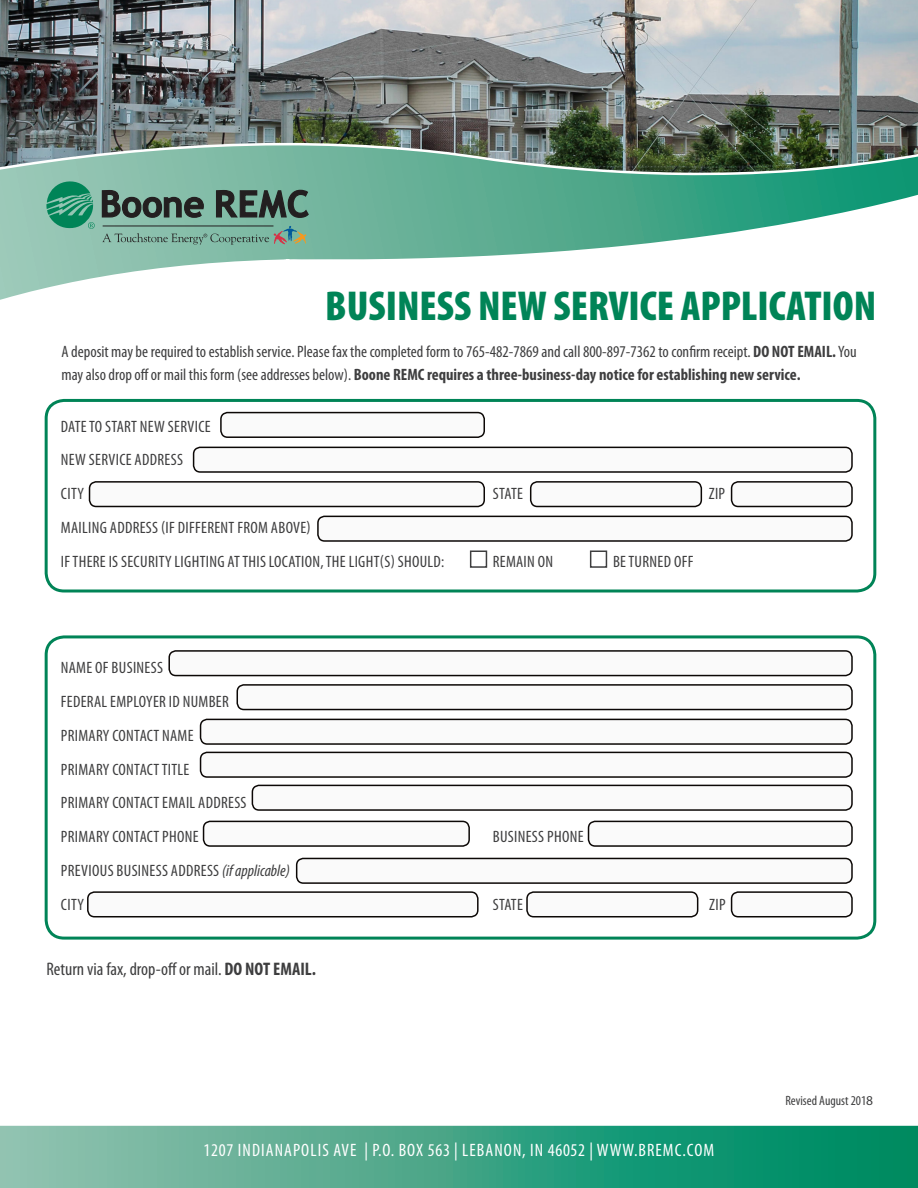
<style>
.page{position:relative;width:918px;height:1188px;background:#fff}
.page>*{position:absolute;margin:0;border:0;box-sizing:border-box;transform-origin:0 0}
.t1{font:900 condensed 42px "Myriad Pro";color:#008457}
.t2{font:condensed 18.15px "Myriad Pro";color:#3e3e3f}
.t3{font:condensed 18px "Myriad Pro";letter-spacing:.06em;color:#fff}
.t4{font:condensed 16.5px "Myriad Pro";letter-spacing:.02em;color:#3e3e3f}
.t5{font:condensed 16.5px/22.5px "Myriad Pro";color:#3e3e3f}
.t6{font:condensed 13.5px "Myriad Pro";color:#3e3e3f}
.s1{font-weight:700}
.s2{font-style:italic}
.s3{font-stretch:normal}
</style>
<div class="page">
<img style="left:0;top:0;width:918px;height:15px">
<svg style="left:0;top:1125px;width:918px;height:63px;background:#42a588"></svg>
<svg style="left:0;top:15px;width:918px;height:477px"></svg>
<svg style="left:46px;top:180px;width:49px;height:49px;background:#40a07f"></svg>
<svg style="left:102px;top:226px;width:204px;height:19px;background:#7eac9a"></svg>
<hr style="left:103px;top:226px;width:170px;height:1px;background:#231f20">
<svg style="left:101px;top:189px;width:104px;height:29px;background:#587369"></svg>
<svg style="left:215px;top:189px;width:95px;height:30px;background:#4e6b60"></svg>
<div style="left:45px;top:399px;width:831px;height:194px;border:3px solid #008457;border-radius:18px"></div>
<div style="left:221px;top:413px;width:263px;height:24px;background:#fafafa;border-radius:7px"></div>
<div style="left:220px;top:412px;width:265px;height:26px;border:2px solid #0c0806;border-radius:7px"></div>
<div style="left:194px;top:447px;width:658px;height:25px;background:#fafafa;border-radius:7px"></div>
<div style="left:193px;top:447px;width:660px;height:26px;border:2px solid #0c0806;border-radius:7px"></div>
<div style="left:90px;top:482px;width:394px;height:24px;background:#fafafa;border-radius:7px"></div>
<div style="left:89px;top:481px;width:396px;height:26px;border:2px solid #0c0806;border-radius:7px"></div>
<div style="left:531px;top:482px;width:170px;height:24px;background:#fafafa;border-radius:7px"></div>
<div style="left:530px;top:481px;width:172px;height:26px;border:2px solid #0c0806;border-radius:7px"></div>
<div style="left:732px;top:482px;width:120px;height:24px;background:#fafafa;border-radius:7px"></div>
<div style="left:731px;top:481px;width:122px;height:26px;border:2px solid #0c0806;border-radius:7px"></div>
<div style="left:318px;top:516px;width:534px;height:25px;background:#fafafa;border-radius:7px"></div>
<div style="left:317px;top:516px;width:536px;height:26px;border:2px solid #0c0806;border-radius:7px"></div>
<div style="left:88px;top:892px;width:390px;height:25px;background:#fafafa;border-radius:7px"></div>
<div style="left:87px;top:891px;width:392px;height:26px;border:2px solid #0c0806;border-radius:7px"></div>
<div style="left:237px;top:685px;width:615px;height:25px;background:#fafafa;border-radius:7px"></div>
<div style="left:237px;top:684px;width:616px;height:26px;border:2px solid #0c0806;border-radius:7px"></div>
<div style="left:169px;top:651px;width:683px;height:25px;background:#fafafa;border-radius:7px"></div>
<div style="left:168px;top:650px;width:685px;height:26px;border:2px solid #0c0806;border-radius:7px"></div>
<div style="left:45px;top:635px;width:831px;height:305px;border:3px solid #008457;border-radius:18px"></div>
<div style="left:201px;top:719px;width:651px;height:25px;background:#fafafa;border-radius:7px"></div>
<div style="left:200px;top:719px;width:653px;height:26px;border:2px solid #0c0806;border-radius:7px"></div>
<div style="left:201px;top:752px;width:651px;height:25px;background:#fafafa;border-radius:7px"></div>
<div style="left:200px;top:752px;width:653px;height:26px;border:2px solid #0c0806;border-radius:7px"></div>
<div style="left:252px;top:785px;width:600px;height:25px;background:#fafafa;border-radius:7px"></div>
<div style="left:252px;top:785px;width:601px;height:26px;border:2px solid #0c0806;border-radius:7px"></div>
<div style="left:204px;top:821px;width:265px;height:25px;background:#fafafa;border-radius:7px"></div>
<div style="left:203px;top:821px;width:267px;height:26px;border:2px solid #0c0806;border-radius:7px"></div>
<div style="left:470px;top:551px;width:17px;height:17px;border:2px solid #3e3e3f"></div>
<div style="left:590px;top:551px;width:17px;height:17px;border:2px solid #3e3e3f"></div>
<div style="left:527px;top:892px;width:171px;height:25px;background:#fafafa;border-radius:7px"></div>
<div style="left:526px;top:891px;width:172px;height:26px;border:2px solid #0c0806;border-radius:7px"></div>
<div style="left:732px;top:892px;width:120px;height:25px;background:#fafafa;border-radius:7px"></div>
<div style="left:731px;top:891px;width:122px;height:26px;border:2px solid #0c0806;border-radius:7px"></div>
<div style="left:297px;top:858px;width:555px;height:25px;background:#fafafa;border-radius:7px"></div>
<div style="left:296px;top:858px;width:557px;height:26px;border:2px solid #0c0806;border-radius:7px"></div>
<div style="left:589px;top:821px;width:263px;height:25px;background:#fafafa;border-radius:7px"></div>
<div style="left:588px;top:821px;width:265px;height:26px;border:2px solid #0c0806;border-radius:7px"></div>
<p class="t1" style="left:325px;top:283px;width:553px">BUSINESS NEW SERVICE APPLICATION</p>
<p class="t5" style="left:61px;top:340px;width:797px">A deposit may be required to establish service. Please fax the completed form to 765-482-7869 and call 800-897-7362 to confirm receipt. <span class="s1">DO NOT EMAIL.</span> You may also drop off or mail this form (see addresses below). <span class="s1">Boone REMC requires a three-business-day notice for establishing new service.</span></p>
<p class="t4" style="left:61px;top:416px;width:151px">DATE TO START NEW SERVICE</p>
<p class="t4" style="left:61px;top:450px;width:124px">NEW SERVICE ADDRESS</p>
<p class="t4" style="left:61px;top:484px;width:25px">CITY</p>
<p class="t4" style="left:493px;top:484px;width:32px">STATE</p>
<p class="t4" style="left:709px;top:484px;width:18px">ZIP</p>
<p class="t4" style="left:61px;top:517px;width:251px">MAILING ADDRESS (IF DIFFERENT FROM ABOVE)</p>
<p class="t4" style="left:61px;top:551px;width:385px">IF THERE IS SECURITY LIGHTING AT THIS LOCATION, THE LIGHT(S) SHOULD:</p>
<p class="t4" style="left:493px;top:551px;width:62px">REMAIN ON</p>
<p class="t4" style="left:613px;top:551px;width:82px">BE TURNED OFF</p>
<p class="t4" style="left:61px;top:658px;width:104px">NAME OF BUSINESS</p>
<p class="t4" style="left:61px;top:692px;width:169px">FEDERAL EMPLOYER ID NUMBER</p>
<p class="t4" style="left:61px;top:726px;width:134px">PRIMARY CONTACT NAME</p>
<p class="t4" style="left:61px;top:759px;width:130px">PRIMARY CONTACT TITLE</p>
<p class="t4" style="left:61px;top:793px;width:187px">PRIMARY CONTACT EMAIL ADDRESS</p>
<p class="t4" style="left:61px;top:827px;width:139px">PRIMARY CONTACT PHONE</p>
<p class="t4" style="left:493px;top:827px;width:92px">BUSINESS PHONE</p>
<p class="t4" style="left:61px;top:861px;width:231px">PREVIOUS BUSINESS ADDRESS <span class="s2">(if applicable)</span></p>
<p class="t4" style="left:61px;top:894px;width:25px">CITY</p>
<p class="t4" style="left:493px;top:894px;width:32px">STATE</p>
<p class="t4" style="left:709px;top:894px;width:18px">ZIP</p>
<p class="t2" style="left:46px;top:958px;width:271px">Return via fax, drop-off or mail. <span class="s1">DO NOT EMAIL.</span></p>
<p class="t3" style="left:204px;top:1140px;width:512px">1207 INDIANAPOLIS AVE | P.O. BOX 563 | LEBANON, IN 46052 | WWW.BREMC.COM</p>
<p class="t6" style="left:785px;top:1092px;width:89px">Revised August 201<span class="s3">8</span></p>
</div>
